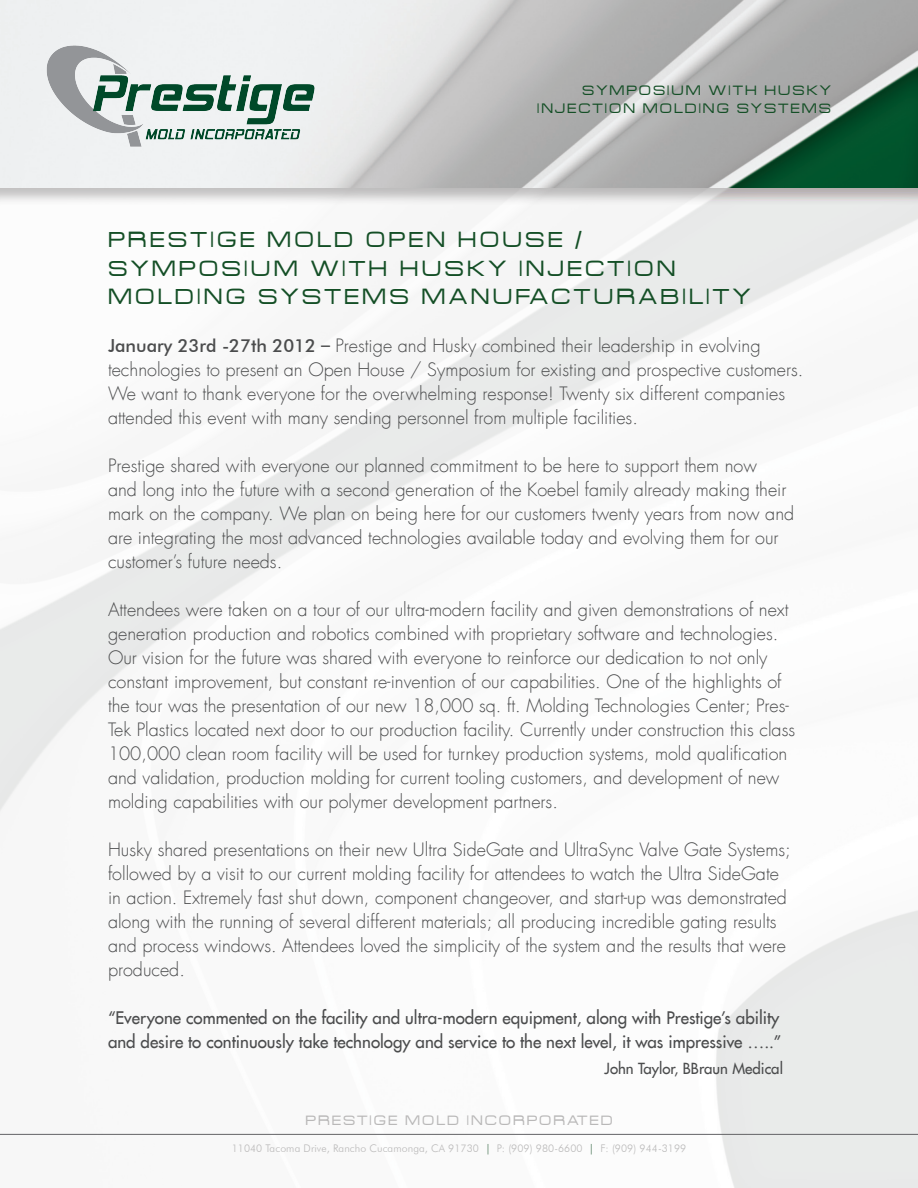
<style>
.page{position:relative;width:918px;height:1188px;background:#fff}
.page>*{position:absolute;margin:0;border:0;box-sizing:border-box;transform-origin:0 0}
.t1{font:24px/28.5px "Acens";letter-spacing:.15em;color:#144f26}
.t2{font:300 18px/24px "Futura LT";color:#4b4c4d}
.t3{font:16.95px/24px "Futura LT";color:#4b4c4d}
.t4{font:15px/18px "Acens";letter-spacing:.15em;color:#144f26;text-align:right}
.t5{font:15px "Acens";letter-spacing:.15em;color:#b9b8b8}
.t6{font:15px "Futura LT";color:#4b4c4d}
.t7{font:300 10.5px "Futura BT";letter-spacing:.01em;color:#b9b8b8}
.s1{font-family:"Futura BT";font-weight:500}
.s2{font-weight:400}
.s3{color:#144f26}
</style>
<div class="page">
<div style="left:0;top:182px;width:918px;height:1006px;background:#231f20;opacity:.35"></div>
<hr style="left:0;top:1134px;width:918px;height:1px;background:#636366">
<img style="left:0;top:0;width:918px;height:188px">
<img style="left:36px;top:37px;width:290px;height:130px">
<p class="t4" style="left:537px;top:82px;width:295px">SYMPOSIUM WITH HUSKY<br>INJECTION MOLDING SYSTEMS</p>
<h1 class="t1" style="left:108px;top:226px;width:644px">PRESTIGE MOLD OPEN HOUSE /<br>SYMPOSIUM WITH HUSKY INJECTION<br>MOLDING SYSTEMS MANUFACTURABILITY</h1>
<p class="t2" style="left:108px;top:334px;width:697px"><span class="s1">January 23rd -27th 2012</span> <span class="s2">–</span> Prestige and Husky combined their leadership in evolving technologies to present an Open House / Symposium for existing and prospective customers.<br>We want to thank everyone for the overwhelming response! Twenty six different companies attended this event with many sending personnel from multiple facilities.</p>
<p class="t2" style="left:108px;top:454px;width:688px">Prestige shared with everyone our planned commitment to be here to support them now<br>and long into the future with a second generation of the Koebel family already making their mark on the company. We plan on being here for our customers twenty years from now and are integrating the most advanced technologies available today and evolving them for our customer’s future needs.</p>
<p class="t2" style="left:108px;top:598px;width:689px">Attendees were taken on a tour of our ultra-modern facility and given demonstrations of next generation production and robotics combined with proprietary software and technologies.<br>Our vision for the future was shared with everyone to reinforce our dedication to not only constant improvement, but constant re-invention of our capabilities. One of the highlights of the tour was the presentation of our new 18,000 sq. ft. Molding Technologies Center; Pres-Tek Plastics located next door to our production facility. Currently under construction this class 100,000 clean room facility will be used for turnkey production systems, mold qualification and validation, production molding for current tooling customers, and development of new molding capabilities with our polymer development partners.</p>
<p class="t2" style="left:108px;top:838px;width:684px">Husky shared presentations on their new Ultra SideGate and UltraSync Valve Gate Systems; followed by a visit to our current molding facility for attendees to watch the Ultra SideGate in action. Extremely fast shut down, component changeover, and start-up was demonstrated along with the running of several different materials; all producing incredible gating results and process windows. Attendees loved the simplicity of the system and the results that were produced.</p>
<p class="t3" style="left:108px;top:1006px;width:675px">“Everyone commented on the facility and ultra-modern equipment, along with Prestige’s ability and desire to continuously take technology and service to the next level, it was impressive …..”</p>
<p class="t6" style="left:605px;top:1058px;width:180px">John Taylor, BBraun Medical</p>
<p class="t5" style="left:306px;top:1113px;width:308px">PRESTIGE MOLD INCORPORATED</p>
<p class="t7" style="left:232px;top:1142px;width:456px">11040 Tacoma Drive, Rancho Cucamonga, CA 91730 <span class="s3">|</span> P: (909) 980-6600 <span class="s3">|</span> F: (909) 944-3199</p>
</div>
